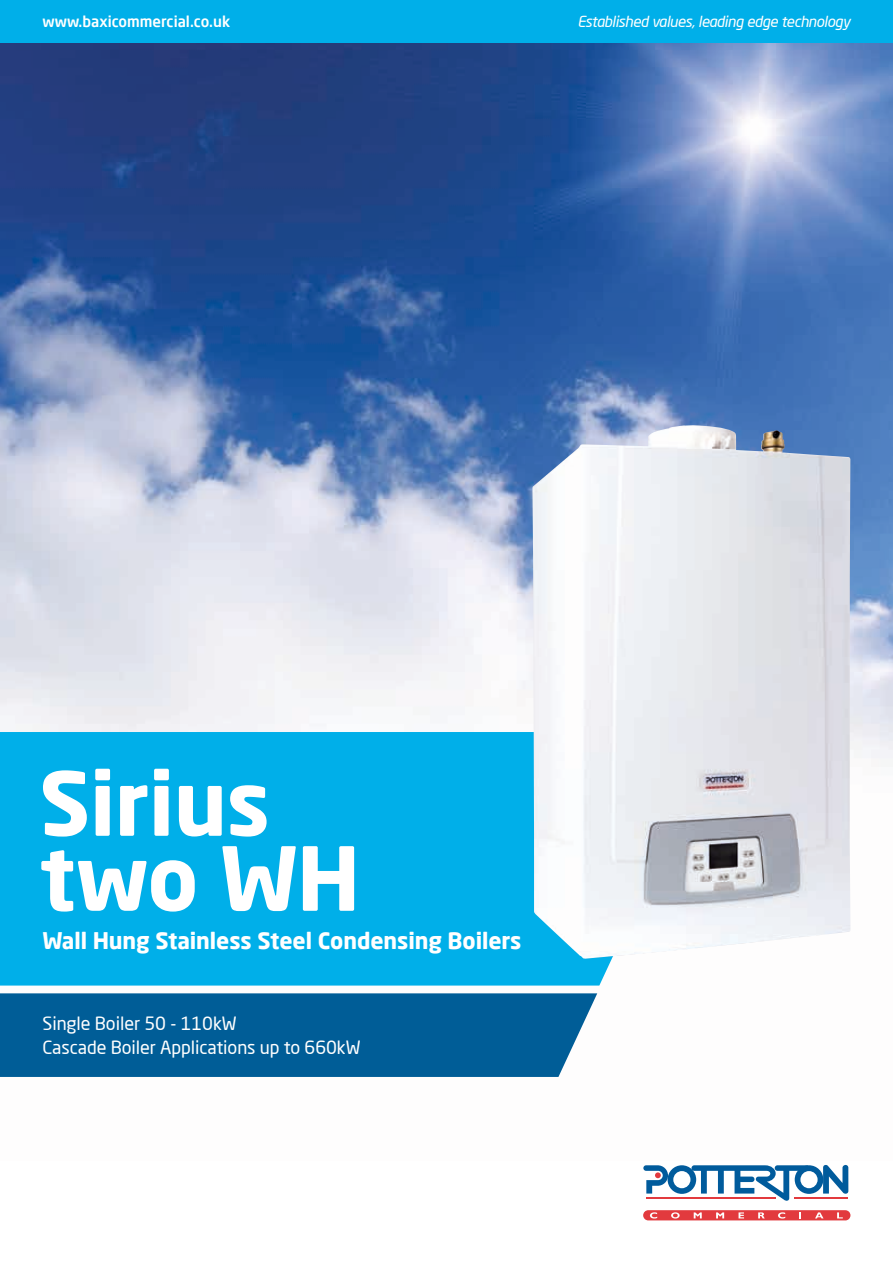
<style>
.page{position:relative;width:893px;height:1263px;background:#fff}
.page>*{position:absolute;margin:0;border:0;box-sizing:border-box;transform-origin:0 0}
.t1{font:700 87px/75px "Neo Sans Pro";letter-spacing:-.005em;color:#fff}
.t2{font:700 22.5px "Neo Sans Pro";letter-spacing:-.005em;color:#fff}
.t3{font:18px/24px "Neo Sans Pro";letter-spacing:-.005em;color:#fff}
.t4{font:italic 15px "Neo Sans Pro";letter-spacing:-.03em;color:#fff}
.t5{font:500 15px "Neo Sans Pro";color:#fff}
</style>
<div class="page">
<img style="left:0;top:43px;width:893px;height:951px">
<div style="left:0;top:0;width:893px;height:43px;background:#00afe9"></div>
<div style="left:0;top:732px;width:717px;height:253px;background:#00afe9"></div>
<div style="left:0;top:993px;width:597px;height:84px;background:#005d97"></div>
<img style="left:532px;top:425px;width:319px;height:534px">
<svg style="left:643px;top:1165px;width:205px;height:36px"></svg>
<hr style="left:646px;top:1197px;width:130px;height:2px;background:#e23a3e">
<hr style="left:794px;top:1197px;width:54px;height:2px;background:#e23a3e">
<svg style="left:643px;top:1210px;width:207px;height:10px;background:#e55559"></svg>
<p class="t5" style="left:43px;top:12px;width:189px">www.baxicommercial.co.uk</p>
<p class="t4" style="left:577px;top:12px;width:275px">Established values, leading edge technology</p>
<h1 class="t1" style="left:39px;top:764px;width:322px">Sirius two WH</h1>
<p class="t2" style="left:43px;top:926px;width:481px">Wall Hung Stainless Steel Condensing Boilers</p>
<p class="t3" style="left:43px;top:1011px;width:320px">Single Boiler 50 - 110kW<br>Cascade Boiler Applications up to 660kW</p>
</div>
